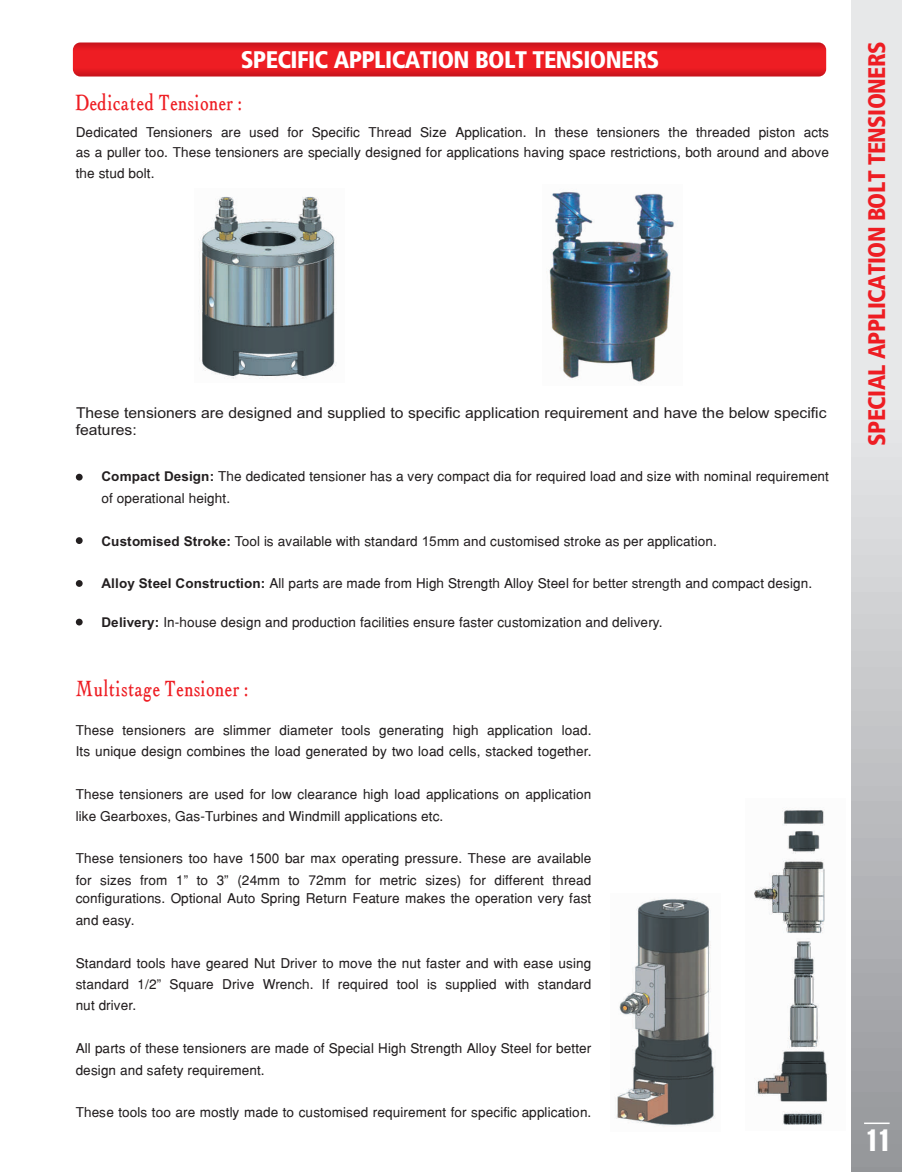
<style>
.page{position:relative;width:902px;height:1172px;background:#fff}
.page>*{position:absolute;margin:0;border:0;box-sizing:border-box;transform-origin:0 0}
.t1{font:30px "Swiss 911 BT Extra Compressed";color:#fff;scale:1.08 1}
.t2{font:900 condensed 24px "Frutiger";letter-spacing:-.025em;color:#fff}
.t3{font:900 condensed 24px "Frutiger";letter-spacing:-.025em;color:#ee1d23}
.t4{font:700 22.5px "Albatross";letter-spacing:.04em;color:#ee1d23}
.t5{font:15px/16.8px "Arial";color:#231f20;scale:1.05 1}
.t6{font:13.5px/21.5px "Helvetica";color:#231f20}
.s1{font-family:"Arial";font-weight:700}
.s2{font-family:"Arial"}
</style>
<div class="page">
<img style="left:549px;top:191px;width:125px;height:193px">
<img style="left:198px;top:196px;width:139px;height:183px">
<img style="left:73px;top:42px;width:753px;height:35px">
<div style="left:76px;top:474px;width:7px;height:6px;background:#231f20;border-radius:50%"></div>
<div style="left:76px;top:537px;width:7px;height:7px;background:#231f20;border-radius:50%"></div>
<div style="left:76px;top:580px;width:7px;height:7px;background:#231f20;border-radius:50%"></div>
<div style="left:76px;top:619px;width:7px;height:6px;background:#231f20;border-radius:50%"></div>
<img style="left:616px;top:898px;width:99px;height:229px">
<img style="left:754px;top:808px;width:75px;height:317px">
<h2 class="t2" style="left:241px;top:50px;width:420px">SPECIFIC APPLICATION BOLT TENSIONERS</h2>
<h2 class="t3" style="left:867px;top:445px;width:406px;rotate:-90deg">SPECIAL APPLICATION BOLT TENSIONERS</h2>
<h3 class="t4" style="left:76px;top:90px;width:167px">Dedicated Tensioner :</h3>
<p class="t6" style="left:76px;top:123px;width:755px;line-height:20.4px;text-align:justify">Dedicated Tensioners are used for Specific Thread Size Application. In these tensioners the threaded piston acts as a puller too. These tensioners are specially designed for applications having space restrictions, both around and above the stud bolt.</p>
<p class="t5" style="left:76px;top:406px;width:716px">These tensioners are designed and supplied to specific application requirement and have the below specific features:</p>
<p class="t6" style="left:102px;top:467px;width:729px"><span class="s1">Compact Design:</span> The dedicated tensioner has a very compact dia for required load and size with nominal requirement of operational height.</p>
<p class="t6" style="left:102px;top:531px;width:617px"><span class="s1">Customised Stroke:</span> Tool is available with standard <span class="s2">15mm and</span> customised stroke as per application.</p>
<p class="t6" style="left:102px;top:574px;width:712px"><span class="s1">Alloy Steel Construction:</span> All parts are made from High Strength Alloy Steel <span class="s2">for better strength</span> and compact design.</p>
<p class="t6" style="left:102px;top:613px;width:562px"><span class="s1">Delivery:</span> In-house design and production facilities ensure faster customization and delivery.</p>
<h3 class="t4" style="left:76px;top:675px;width:173px">Multistage Tensioner :</h3>
<p class="t6" style="left:76px;top:721px;width:517px">These tensioners are slimmer diameter tools generating high application load.<br>Its unique design combines the load generated by two load cells, stacked together.</p>
<p class="t6" style="left:76px;top:785px;width:517px">These tensioners are used for low clearance high load applications on application like Gearboxes, Gas-Turbines and Windmill applications etc.</p>
<p class="t6" style="left:76px;top:849px;width:517px">These tensioners too have 1500 bar max operating pressure. These are available for sizes from 1” to 3” (24mm to 72mm for metric sizes) for different thread</p>
<p class="t6" style="left:76px;top:889px;width:517px">configurations. Optional Auto Spring Return Feature makes the operation very fast and easy.</p>
<p class="t6" style="left:76px;top:953px;width:517px;text-align:justify">Standard tools have geared Nut Driver to move the nut faster and with ease using standard 1/2” Square Drive Wrench. If required tool is supplied with standard nut driver.</p>
<p class="t6" style="left:76px;top:1039px;width:517px">All parts of these tensioners are made of Special High Strength Alloy Steel for better design and safety requirement.</p>
<p class="t6" style="left:76px;top:1103px;width:517px">These tools too are mostly made to customised requirement for specific application.</p>
<h1 class="t1" style="left:866px;top:1128px;width:24px">11</h1>
</div>
